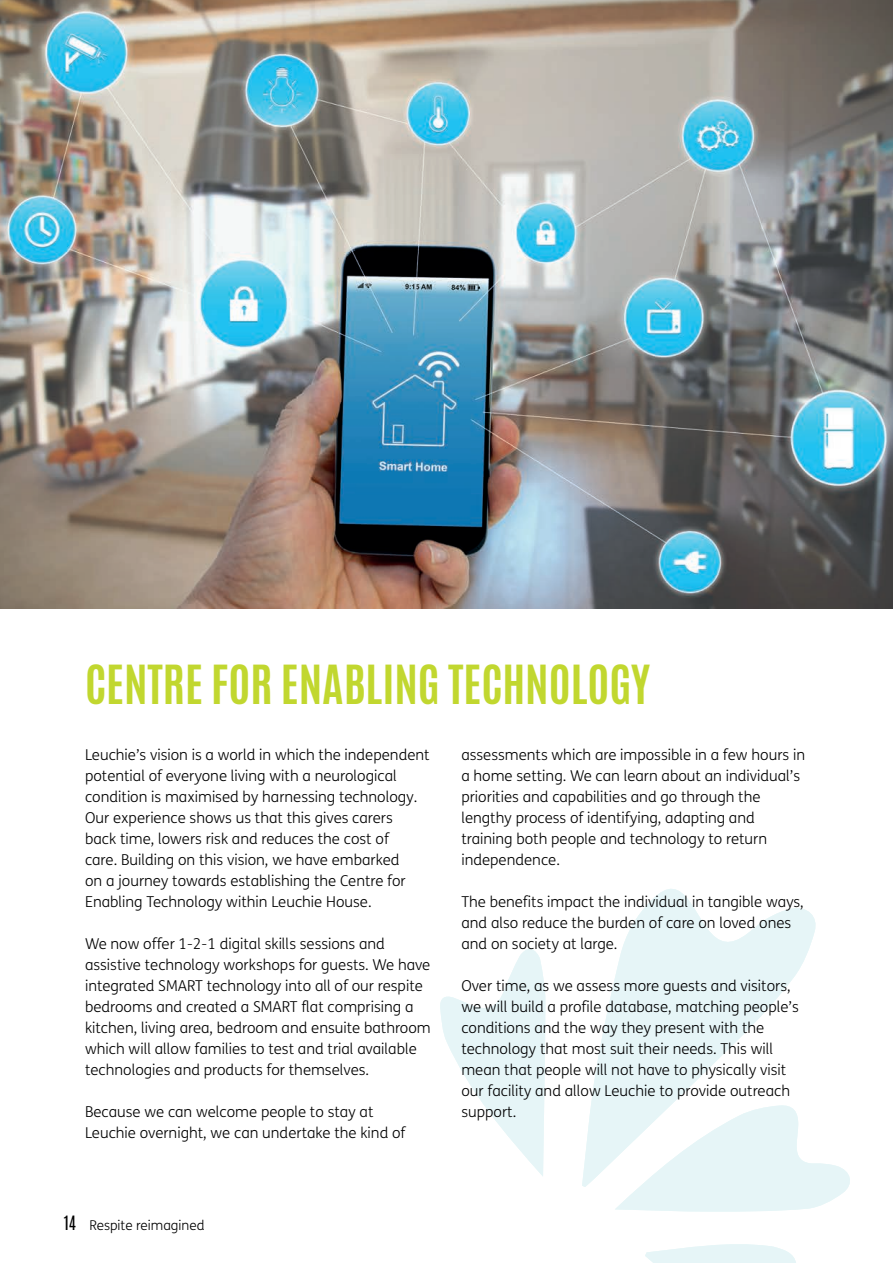
<style>
.page{position:relative;width:893px;height:1263px;background:#fff}
.page>*{position:absolute;margin:0;border:0;box-sizing:border-box;transform-origin:0 0}
.t1{font:700 45px "Antonio";color:#c1d72f}
.t2{font:300 15px/21px "FS Me";color:#000001}
.t3{font:300 13.5px "FS Me";color:#000001}
.s1{font-family:"Antonio";font-weight:400;font-size:16.5px}
</style>
<div class="page">
<svg style="left:582px;top:889px;width:234px;height:298px;fill:#e6f5f7"></svg>
<svg style="left:615px;top:1104px;width:235px;height:107px"></svg>
<svg style="left:440px;top:948px;width:105px;height:228px"></svg>
<svg style="left:645px;top:1244px;width:151px;height:19px"></svg>
<img style="left:0;top:0;width:893px;height:608px">
<h1 class="t1" style="left:85px;top:651px;width:567px">CENTRE FOR ENABLING TECHNOLOGY</h1>
<p class="t2" style="left:85px;top:743px;width:346px">Leuchie’s vision is a world in which the independent potential of everyone living with a neurological condition is maximised by harnessing technology.<br>Our experience shows us that this gives carers<br>back time, lowers risk and reduces the cost of<br>care. Building on this vision, we have embarked<br>on a journey towards establishing the Centre for Enabling Technology within Leuchie House.</p>
<p class="t2" style="left:85px;top:932px;width:347px">We now offer 1-2-1 digital skills sessions and assistive technology workshops for guests. We have integrated SMART technology into all of our respite bedrooms and created a SMART flat comprising a kitchen, living area, bedroom and ensuite bathroom which will allow families to test and trial available technologies and products for themselves.</p>
<p class="t2" style="left:85px;top:1100px;width:322px">Because we can welcome people to stay at<br>Leuchie overnight, we can undertake the kind of</p>
<p class="t3" style="left:64px;top:1216px;width:142px"><span class="s1">14</span> Respite reimagined</p>
<p class="t2" style="left:461px;top:743px;width:345px">assessments which are impossible in a few hours in a home setting. We can learn about an individual’s priorities and capabilities and go through the lengthy process of identifying, adapting and training both people and technology to return independence.</p>
<p class="t2" style="left:461px;top:890px;width:344px">The benefits impact the individual in tangible ways, and also reduce the burden of care on loved ones and on society at large.</p>
<p class="t2" style="left:461px;top:974px;width:339px">Over time, as we assess more guests and visitors, we will build a profile database, matching people’s conditions and the way they present with the technology that most suit their needs. This will mean that people will not have to physically visit our facility and allow Leuchie to provide outreach support.</p>
</div>
